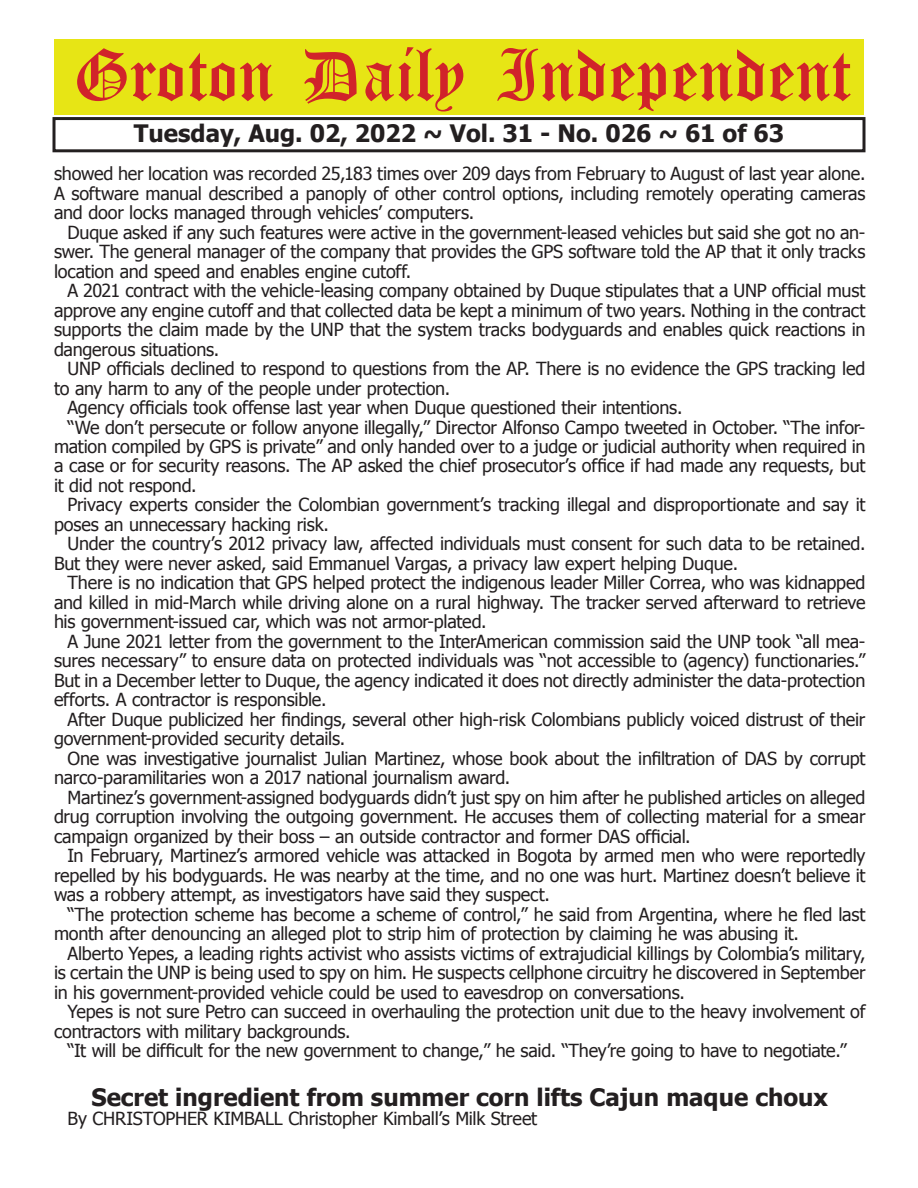
<style>
.page{position:relative;width:918px;height:1188px;background:#fff}
.page>*{position:absolute;margin:0;border:0;box-sizing:border-box;transform-origin:0 0}
.t1{font:54px "Old English Five";color:#d1232a}
.t2{font:700 24px "Tahoma";color:#231f20}
.t3{font:18px/19.5px "Tahoma";letter-spacing:-.01em;color:#231f20;text-align:justify}
</style>
<div class="page">
<div style="left:52px;top:117px;width:814px;height:35px;border:3px solid #231f20"></div>
<div style="left:54px;top:40px;width:810px;height:75px;background:#e7e515"></div>
<h1 class="t1" style="left:73px;top:50px;width:779px">Groton Daily Independent</h1>
<h2 class="t2" style="left:134px;top:116px;width:652px">Tuesday, Aug. 02, 2022 ~ Vol. 31 - No. 026 ~ 61 of 63</h2>
<p class="t3" style="left:54px;top:163px;width:813px">showed her location was recorded 25,183 times over 209 days from February to August of last year alone.<br>A software manual described a panoply of other control options, including remotely operating cameras and door locks managed through vehicles’ computers.</p>
<p class="t3" style="left:54px;top:221px;width:813px;text-indent:14px">Duque asked if any such features were active in the government-leased vehicles but said she got no an&shy;swer. The general manager of the company that provides the GPS software told the AP that it only tracks location and speed and enables engine cutoff.</p>
<p class="t3" style="left:54px;top:280px;width:813px;text-indent:14px">A 2021 contract with the vehicle-leasing company obtained by Duque stipulates that a UNP official must approve any engine cutoff and that collected data be kept a minimum of two years. Nothing in the contract supports the claim made by the UNP that the system tracks bodyguards and enables quick reactions in dangerous situations.</p>
<p class="t3" style="left:68px;top:358px;width:799px">UNP officials declined to respond to questions from the AP. There is no evidence the GPS tracking led</p>
<p class="t3" style="left:54px;top:377px;width:398px">to any harm to any of the people under protection.</p>
<p class="t3" style="left:68px;top:397px;width:617px">Agency officials took offense last year when Duque questioned their intentions.</p>
<p class="t3" style="left:68px;top:416px;width:799px">“We don’t persecute or follow anyone illegally,” Director Alfonso Campo tweeted in October. “The infor-</p>
<p class="t3" style="left:54px;top:436px;width:813px">mation compiled by GPS is private” and only handed over to a judge or judicial authority when required in</p>
<p class="t3" style="left:54px;top:455px;width:813px">a case or for security reasons. The AP asked the chief prosecutor’s office if had made any requests, but</p>
<p class="t3" style="left:54px;top:475px;width:144px">it did not respond.</p>
<p class="t3" style="left:68px;top:494px;width:799px">Privacy experts consider the Colombian government’s tracking illegal and disproportionate and say it</p>
<p class="t3" style="left:54px;top:514px;width:276px">poses an unnecessary hacking risk.</p>
<p class="t3" style="left:68px;top:533px;width:799px">Under the country’s 2012 privacy law, affected individuals must consent for such data to be retained.</p>
<p class="t3" style="left:54px;top:553px;width:686px">But they were never asked, said Emmanuel Vargas, a privacy law expert helping Duque.</p>
<p class="t3" style="left:68px;top:572px;width:800px">There is no indication that GPS helped protect the indigenous leader Miller Correa, who was kidnapped</p>
<p class="t3" style="left:54px;top:592px;width:813px">and killed in mid-March while driving alone on a rural highway. The tracker served afterward to retrieve</p>
<p class="t3" style="left:54px;top:611px;width:434px">his government-issued car, which was not armor-plated.</p>
<p class="t3" style="left:68px;top:631px;width:799px">A June 2021 letter from the government to the InterAmerican commission said the UNP took “all mea-</p>
<p class="t3" style="left:54px;top:650px;width:813px">sures necessary” to ensure data on protected individuals was “not accessible to (agency) functionaries.”</p>
<p class="t3" style="left:54px;top:670px;width:813px">But in a December letter to Duque, the agency indicated it does not directly administer the data-protection</p>
<p class="t3" style="left:54px;top:689px;width:274px">efforts. A contractor is responsible.</p>
<p class="t3" style="left:68px;top:709px;width:799px">After Duque publicized her findings, several other high-risk Colombians publicly voiced distrust of their</p>
<p class="t3" style="left:54px;top:728px;width:293px">government-provided security details.</p>
<p class="t3" style="left:68px;top:748px;width:799px">One was investigative journalist Julian Martinez, whose book about the infiltration of DAS by corrupt</p>
<p class="t3" style="left:54px;top:767px;width:458px">narco-paramilitaries won a 2017 national journalism award.</p>
<p class="t3" style="left:68px;top:787px;width:799px">Martinez’s government-assigned bodyguards didn’t just spy on him after he published articles on alleged</p>
<p class="t3" style="left:54px;top:806px;width:813px">drug corruption involving the outgoing government. He accuses them of collecting material for a smear</p>
<p class="t3" style="left:54px;top:826px;width:638px">campaign organized by their boss – an outside contractor and former DAS official.</p>
<p class="t3" style="left:68px;top:845px;width:800px">In February, Martinez’s armored vehicle was attacked in Bogota by armed men who were reportedly</p>
<p class="t3" style="left:54px;top:865px;width:813px">repelled by his bodyguards. He was nearby at the time, and no one was hurt. Martinez doesn’t believe it</p>
<p class="t3" style="left:54px;top:884px;width:498px">was a robbery attempt, as investigators have said they suspect.</p>
<p class="t3" style="left:68px;top:904px;width:799px">“The protection scheme has become a scheme of control,” he said from Argentina, where he fled last</p>
<p class="t3" style="left:54px;top:923px;width:747px">month after denouncing an alleged plot to strip him of protection by claiming he was abusing it.</p>
<p class="t3" style="left:68px;top:943px;width:799px">Alberto Yepes, a leading rights activist who assists victims of extrajudicial killings by Colombia’s military,</p>
<p class="t3" style="left:54px;top:962px;width:813px">is certain the UNP is being used to spy on him. He suspects cellphone circuitry he discovered in September</p>
<p class="t3" style="left:54px;top:982px;width:632px">in his government-provided vehicle could be used to eavesdrop on conversations.</p>
<p class="t3" style="left:68px;top:1001px;width:800px">Yepes is not sure Petro can succeed in overhauling the protection unit due to the heavy involvement of</p>
<p class="t3" style="left:54px;top:1021px;width:298px">contractors with military backgrounds.</p>
<p class="t3" style="left:68px;top:1040px;width:781px">“It will be difficult for the new government to change,” he said. “They’re going to have to negotiate.”</p>
<h2 class="t2" style="left:92px;top:1080px;width:738px">Secret ingredient from summer corn lifts Cajun maque choux</h2>
<p class="t3" style="left:68px;top:1108px;width:471px">By CHRISTOPHER KIMBALL Christopher Kimball’s Milk Street</p>
</div>
